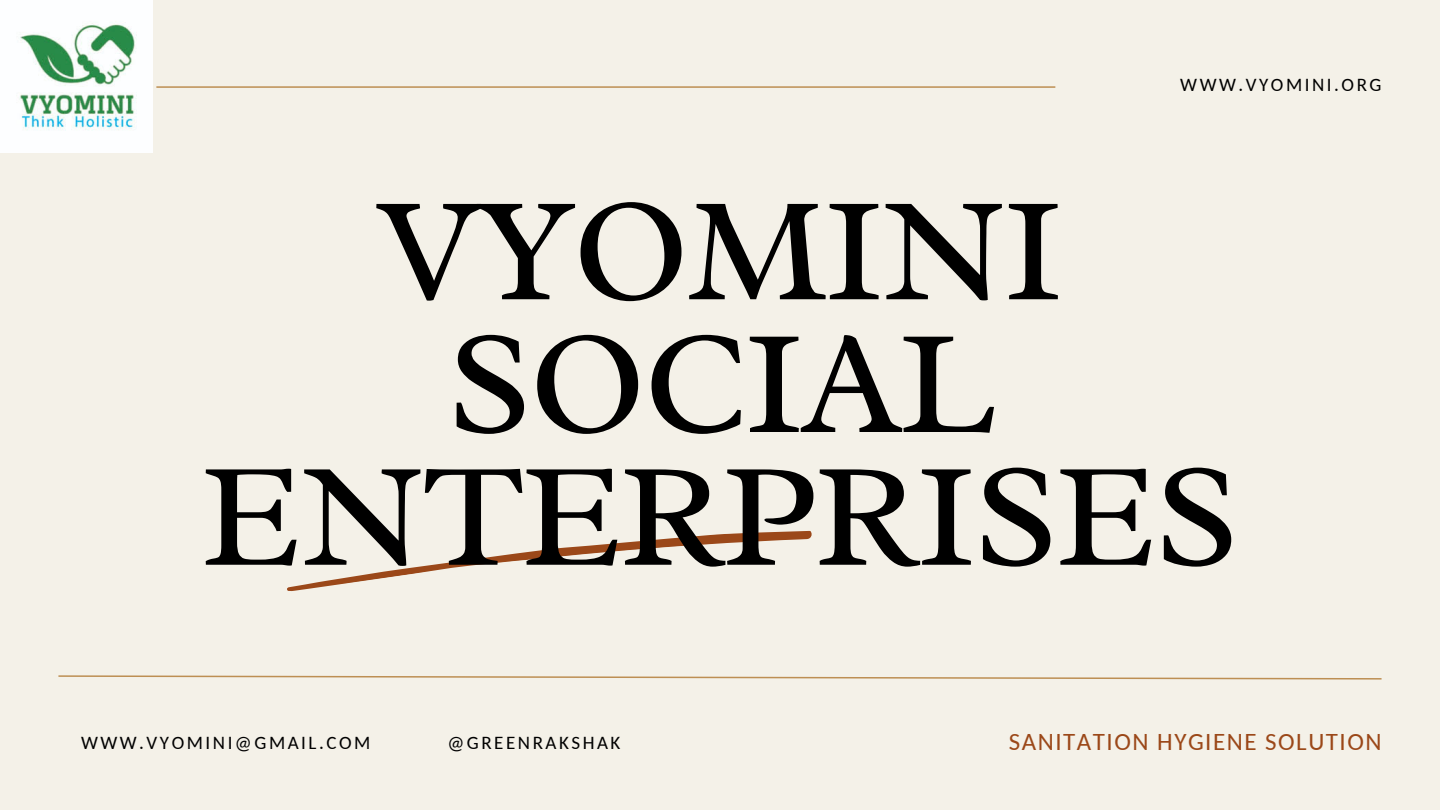
<style>
.page{position:relative;width:1440px;height:810px;background:#f4f1e8}
.page>*{position:absolute;margin:0;border:0;box-sizing:border-box;transform-origin:0 0}
.t1{font:149.9px/132.8px "Radley";letter-spacing:-.02em;color:#000;text-align:center}
.t2{font:25px "Carlito";letter-spacing:.06em;color:#9b4819}
.t3{font:19px "Carlito";letter-spacing:.135em;color:#000}
</style>
<div class="page">
<svg style="left:287px;top:530px;width:525px;height:61px"></svg>
<hr style="left:156px;top:86px;width:899px;height:2px;background:#bd8f53">
<svg style="left:58px;top:675px;width:1324px;height:5px"></svg>
<img style="left:0;top:0;width:153px;height:153px">
<p class="t3" style="left:1180px;top:77px;width:203px">WWW.VYOMINI.ORG</p>
<p class="t1" style="left:201px;top:183px;width:1040px">VYOMINI<br>SOCIAL<br>ENTERPRISES</p>
<h2 class="t3" style="left:81px;top:735px;width:291px">WWW.VYOMINI@GMAIL.COM</h2>
<h1 class="t3" style="left:447px;top:735px;width:175px">@GREENRAKSHAK</h1>
<p class="t2" style="left:1009px;top:731px;width:374px">SANITATION HYGIENE SOLUTION</p>
</div>
